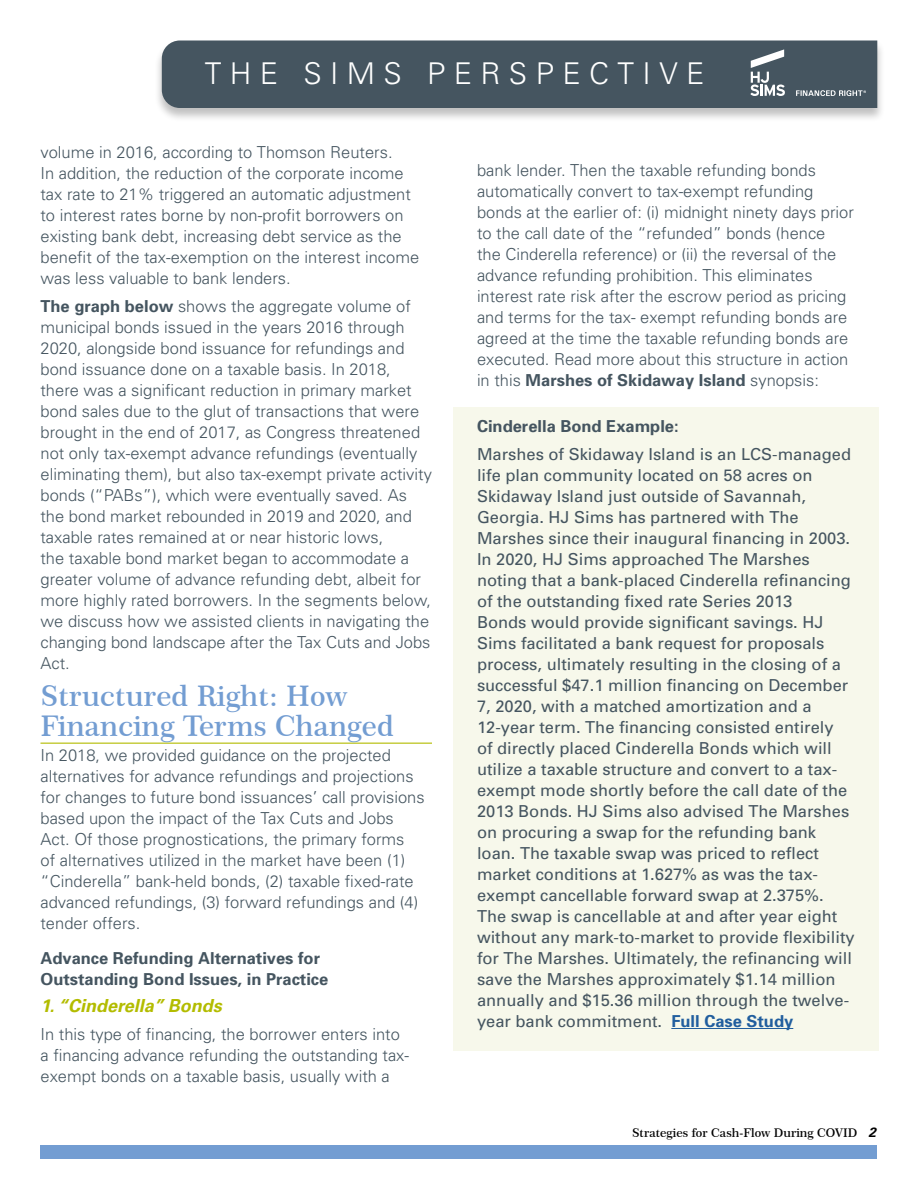
<style>
.page{position:relative;width:918px;height:1188px;background:#fff}
.page>*{position:absolute;margin:0;border:0;box-sizing:border-box;transform-origin:0 0}
.t1{font:300 30px "Univers";letter-spacing:.28em;color:#fff}
.t2{font:600 28.5px/30px "Century 751 BT";color:#739dd2}
.t3{font:italic 700 18px "Univers LT Pro 65";color:#b3bc00}
.t4{font:300 16.5px/21px "Univers";color:#455560}
.t5{font:16.5px/21px "Univers";color:#455560}
.t6{font:700 16.5px/21px "Univers";color:#455560}
.t7{font:600 12px "Century 751 BT";color:#000}
.s1{font-weight:700}
.s2{font-weight:700;color:#215e9e}
.s3{font-family:"Univers LT Std";font-weight:700;font-style:italic;font-size:13.5px}
</style>
<div class="page">
<div style="left:154px;top:40px;width:731px;height:82px;background:#000;opacity:.25"></div>
<div style="left:162px;top:40px;width:715px;height:68px;background:#455560"></div>
<svg style="left:750px;top:49px;width:35px;height:47px"></svg>
<svg style="left:796px;top:90px;width:70px;height:6px"></svg>
<hr style="left:40px;top:743px;width:392px;height:1px;background:#b3bc00">
<div style="left:40px;top:1145px;width:838px;height:14px;background:#739dd2"></div>
<div style="left:454px;top:407px;width:425px;height:643px;background:#f7f8eb"></div>
<hr style="left:671px;top:1028px;width:122px;height:1px;background:#215e9e">
<h1 class="t1" style="left:205px;top:55px;width:501px">THE SIMS PERSPECTIVE</h1>
<p class="t4" style="left:40px;top:142px;width:380px">volume in 2016, according to Thomson Reuters.<br>In addition, the reduction of the corporate income tax rate to 21% triggered an automatic adjustment to interest rates borne by non-profit borrowers on existing bank debt, increasing debt service as the benefit of the tax-exemption on the interest income was less valuable to bank lenders.</p>
<p class="t4" style="left:40px;top:296px;width:393px"><span class="s1">The graph below</span> shows the aggregate volume of municipal bonds issued in the years 2016 through 2020, alongside bond issuance for refundings and bond issuance done on a taxable basis. In 2018, there was a significant reduction in primary market bond sales due to the glut of transactions that were brought in the end of 2017, as Congress threatened not only tax-exempt advance refundings (eventually eliminating them), but also tax-exempt private activity bonds (“PABs”), which were eventually saved. As the bond market rebounded in 2019 and 2020, and taxable rates remained at or near historic lows,<br>the taxable bond market began to accommodate a greater volume of advance refunding debt, albeit for more highly rated borrowers. In the segments below, we discuss how we assisted clients in navigating the changing bond landscape after the Tax Cuts and Jobs Act.</p>
<h2 class="t2" style="left:40px;top:680px;width:355px">Structured Right: How<br>Financing Terms Changed</h2>
<p class="t4" style="left:40px;top:745px;width:386px">In 2018, we provided guidance on the projected alternatives for advance refundings and projections for changes to future bond issuances’ call provisions based upon the impact of the Tax Cuts and Jobs Act. Of those prognostications, the primary forms<br>of alternatives utilized in the market have been (1) “Cinderella” bank-held bonds, (2) taxable fixed-rate advanced refundings, (3) forward refundings and (4) tender offers.</p>
<p class="t6" style="left:40px;top:947px;width:289px">Advance Refunding Alternatives for<br>Outstanding Bond Issues, in Practice</p>
<p class="t3" style="left:40px;top:993px;width:183px">1. “Cinderella” Bonds</p>
<p class="t4" style="left:40px;top:1024px;width:370px">In this type of financing, the borrower enters into a financing advance refunding the outstanding tax&shy;exempt bonds on a taxable basis, usually with a</p>
<p class="t4" style="left:477px;top:160px;width:378px">bank lender. Then the taxable refunding bonds automatically convert to tax-exempt refunding bonds at the earlier of: (i) midnight ninety days prior to the call date of the “refunded” bonds (hence<br>the Cinderella reference) or (ii) the reversal of the advance refunding prohibition. This eliminates interest rate risk after the escrow period as pricing and terms for the tax- exempt refunding bonds are agreed at the time the taxable refunding bonds are executed. Read more about this structure in action in this <span class="s1">Marshes of Skidaway Island</span> synopsis:</p>
<p class="t6" style="left:477px;top:416px;width:203px">Cinderella Bond Example:</p>
<p class="t5" style="left:477px;top:444px;width:379px">Marshes of Skidaway Island is an LCS-managed life plan community located on 58 acres on Skidaway Island just outside of Savannah, Georgia. HJ Sims has partnered with The Marshes since their inaugural financing in 2003.<br>In 2020, HJ Sims approached The Marshes noting that a bank-placed Cinderella refinancing of the outstanding fixed rate Series 2013<br>Bonds would provide significant savings. HJ Sims facilitated a bank request for proposals process, ultimately resulting in the closing of a successful $47.1 million financing on December 7, 2020, with a matched amortization and a 12-year term. The financing consisted entirely<br>of directly placed Cinderella Bonds which will utilize a taxable structure and convert to a tax&shy;exempt mode shortly before the call date of the 2013 Bonds. HJ Sims also advised The Marshes on procuring a swap for the refunding bank loan. The taxable swap was priced to reflect market conditions at 1.627% as was the tax&shy;exempt cancellable forward swap at 2.375%.<br>The swap is cancellable at and after year eight without any mark-to-market to provide flexibility for The Marshes. Ultimately, the refinancing will save the Marshes approximately $1.14 million annually and $15.36 million through the twelve&shy;year bank commitment. <span class="s2">Full Case Study</span></p>
<p class="t7" style="left:632px;top:1125px;width:245px">Strategies for Cash-Flow During COVID <span class="s3">2</span></p>
</div>
